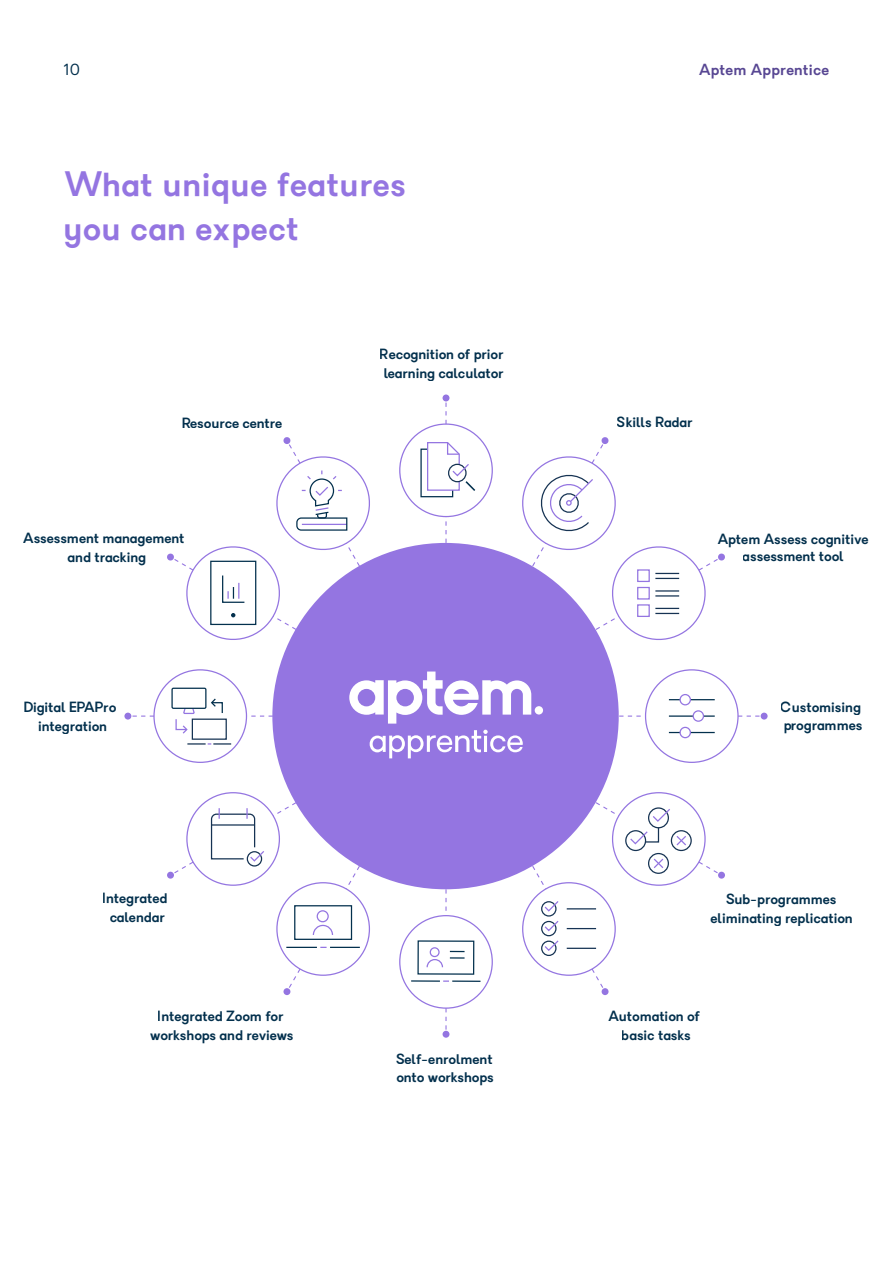
<style>
.page{position:relative;width:893px;height:1263px;background:#fff}
.page>*{position:absolute;margin:0;border:0;box-sizing:border-box;transform-origin:0 0}
.Body_Copy_12_16_5pt{font:600 33px/43.5px "Granary";letter-spacing:.02em;color:#9475e1}
.t1{font:600 15px "Granary";letter-spacing:.02em;color:#584793}
.t2{font:15px "Granary";color:#03304d}
.t3{font:600 13.8px/18.9px "Granary";color:#03304d;text-align:center}
</style>
<div class="page">
<div style="left:272px;top:543px;width:347px;height:346px;background:#9475e1;border-radius:50%"></div>
<svg style="left:349px;top:671px;width:194px;height:87px"></svg>
<svg style="left:445px;top:401px;width:2px;height:22px"></svg>
<svg style="left:445px;top:517px;width:2px;height:26px"></svg>
<div style="left:443px;top:394px;width:6px;height:7px;background:#9475e1;border-radius:50%"></div>
<svg style="left:445px;top:1009px;width:2px;height:22px"></svg>
<svg style="left:445px;top:889px;width:2px;height:22px"></svg>
<div style="left:443px;top:1031px;width:6px;height:7px;background:#9475e1;border-radius:50%"></div>
<svg style="left:591px;top:967px;width:13px;height:26px"></svg>
<svg style="left:531px;top:865px;width:16px;height:25px"></svg>
<div style="left:602px;top:988px;width:6px;height:7px;background:#9475e1;border-radius:50%"></div>
<svg style="left:697px;top:860px;width:26px;height:14px"></svg>
<svg style="left:594px;top:801px;width:26px;height:16px"></svg>
<div style="left:718px;top:872px;width:7px;height:7px;background:#9475e1;border-radius:50%"></div>
<svg style="left:131px;top:715px;width:22px;height:2px"></svg>
<svg style="left:247px;top:715px;width:26px;height:2px"></svg>
<div style="left:124px;top:713px;width:7px;height:6px;background:#9475e1;border-radius:50%"></div>
<svg style="left:739px;top:715px;width:22px;height:2px"></svg>
<svg style="left:619px;top:715px;width:22px;height:2px"></svg>
<div style="left:761px;top:713px;width:7px;height:6px;background:#9475e1;border-radius:50%"></div>
<svg style="left:169px;top:860px;width:26px;height:14px"></svg>
<svg style="left:272px;top:801px;width:26px;height:16px"></svg>
<div style="left:167px;top:872px;width:7px;height:7px;background:#9475e1;border-radius:50%"></div>
<svg style="left:288px;top:967px;width:14px;height:26px"></svg>
<svg style="left:345px;top:864px;width:15px;height:26px"></svg>
<div style="left:283px;top:988px;width:7px;height:7px;background:#9475e1;border-radius:50%"></div>
<svg style="left:420px;top:442px;width:56px;height:56px"></svg>
<hr style="left:669px;top:699px;width:46px;height:1px;background:#03304d">
<hr style="left:669px;top:715px;width:46px;height:2px;background:#03304d">
<hr style="left:669px;top:732px;width:46px;height:1px;background:#03304d">
<div style="left:693px;top:711px;width:10px;height:10px;background:#fff;border-radius:50%"></div>
<div style="left:693px;top:710px;width:11px;height:12px;border:1px solid #9475e1;border-radius:50%"></div>
<div style="left:680px;top:694px;width:10px;height:11px;background:#fff;border-radius:50%"></div>
<div style="left:679px;top:694px;width:12px;height:11px;border:1px solid #9475e1;border-radius:50%"></div>
<div style="left:680px;top:727px;width:10px;height:11px;background:#fff;border-radius:50%"></div>
<div style="left:679px;top:727px;width:12px;height:11px;border:1px solid #9475e1;border-radius:50%"></div>
<div style="left:625px;top:830px;width:21px;height:21px;border:1px solid #163353;border-radius:50%"></div>
<div style="left:671px;top:830px;width:21px;height:21px;border:1px solid #163353;border-radius:50%"></div>
<svg style="left:629px;top:807px;width:58px;height:40px"></svg>
<div style="left:648px;top:853px;width:21px;height:21px;border:1px solid #163353;border-radius:50%"></div>
<svg style="left:653px;top:858px;width:11px;height:10px"></svg>
<div style="left:541px;top:940px;width:16px;height:16px;border:1px solid #163353;border-radius:50%"></div>
<svg style="left:567px;top:948px;width:29px;height:1px"></svg>
<svg style="left:543px;top:940px;width:16px;height:12px"></svg>
<div style="left:541px;top:921px;width:16px;height:15px;border:1px solid #163353;border-radius:50%"></div>
<svg style="left:567px;top:928px;width:29px;height:1px"></svg>
<svg style="left:543px;top:920px;width:16px;height:12px"></svg>
<div style="left:541px;top:901px;width:16px;height:15px;border:1px solid #163353;border-radius:50%"></div>
<svg style="left:567px;top:908px;width:29px;height:1px"></svg>
<svg style="left:543px;top:901px;width:16px;height:11px"></svg>
<hr style="left:411px;top:980px;width:29px;height:2px;background:#03304d">
<hr style="left:452px;top:980px;width:28px;height:2px;background:#03304d">
<svg style="left:443px;top:980px;width:6px;height:2px"></svg>
<div style="left:417px;top:940px;width:57px;height:35px;border:1px solid #03304d"></div>
<svg style="left:426px;top:959px;width:17px;height:9px"></svg>
<div style="left:430px;top:947px;width:10px;height:10px;border:1px solid #9475e1;border-radius:50%"></div>
<svg style="left:450px;top:951px;width:15px;height:8px"></svg>
<hr style="left:286px;top:947px;width:31px;height:1px;background:#03304d">
<hr style="left:330px;top:947px;width:30px;height:1px;background:#03304d">
<svg style="left:294px;top:905px;width:59px;height:35px"></svg>
<div style="left:247px;top:851px;width:15px;height:15px;border:1px solid #163353;border-radius:50%"></div>
<svg style="left:210px;top:808px;width:54px;height:54px"></svg>
<div style="left:171px;top:688px;width:35px;height:21px;border:1px solid #03304d"></div>
<svg style="left:175px;top:697px;width:56px;height:48px"></svg>
<svg style="left:167px;top:437px;width:209px;height:209px"></svg>
<svg style="left:516px;top:437px;width:209px;height:209px"></svg>
<div style="left:638px;top:605px;width:11px;height:11px;background:#fff"></div>
<div style="left:637px;top:604px;width:13px;height:13px;border:1px solid #9475e1"></div>
<hr style="left:655px;top:590px;width:24px;height:2px;background:#163353">
<hr style="left:655px;top:595px;width:24px;height:2px;background:#163353">
<div style="left:638px;top:587px;width:11px;height:12px;background:#fff"></div>
<div style="left:637px;top:587px;width:13px;height:13px;border:1px solid #9475e1"></div>
<p class="t2" style="left:64px;top:60px;width:18px">10</p>
<p class="t1" style="left:699px;top:60px;width:132px">Aptem Apprentice</p>
<p class="Body_Copy_12_16_5pt" style="left:64px;top:163px;width:344px">What unique features you can expect</p>
<p class="t3" style="left:380px;top:345px;width:125px;text-align:left">Recognition of prior learning calculator</p>
<p class="t3" style="left:181px;top:413px;width:102px">Resource centre</p>
<p class="t3" style="left:617px;top:413px;width:77px">Skills Radar</p>
<p class="t3" style="left:23px;top:529px;width:163px">Assessment management and tracking</p>
<p class="t3" style="left:718px;top:531px;width:152px;line-height:16.5px">Aptem Assess cognitive assessment tool</p>
<p class="t3" style="left:23px;top:698px;width:94px">Digital EPAPro integration</p>
<p class="t3" style="left:781px;top:697px;width:83px;text-align:left">Customising programmes</p>
<p class="t3" style="left:103px;top:889px;width:66px">Integrated calendar</p>
<p class="t3" style="left:710px;top:889px;width:144px">Sub-programmes eliminating replication</p>
<p class="t3" style="left:150px;top:1007px;width:145px">Integrated Zoom for workshops and reviews</p>
<p class="t3" style="left:608px;top:1007px;width:93px">Automation of basic tasks</p>
<p class="t3" style="left:395px;top:1049px;width:100px;text-align:left">Self-enrolment onto workshops</p>
</div>
